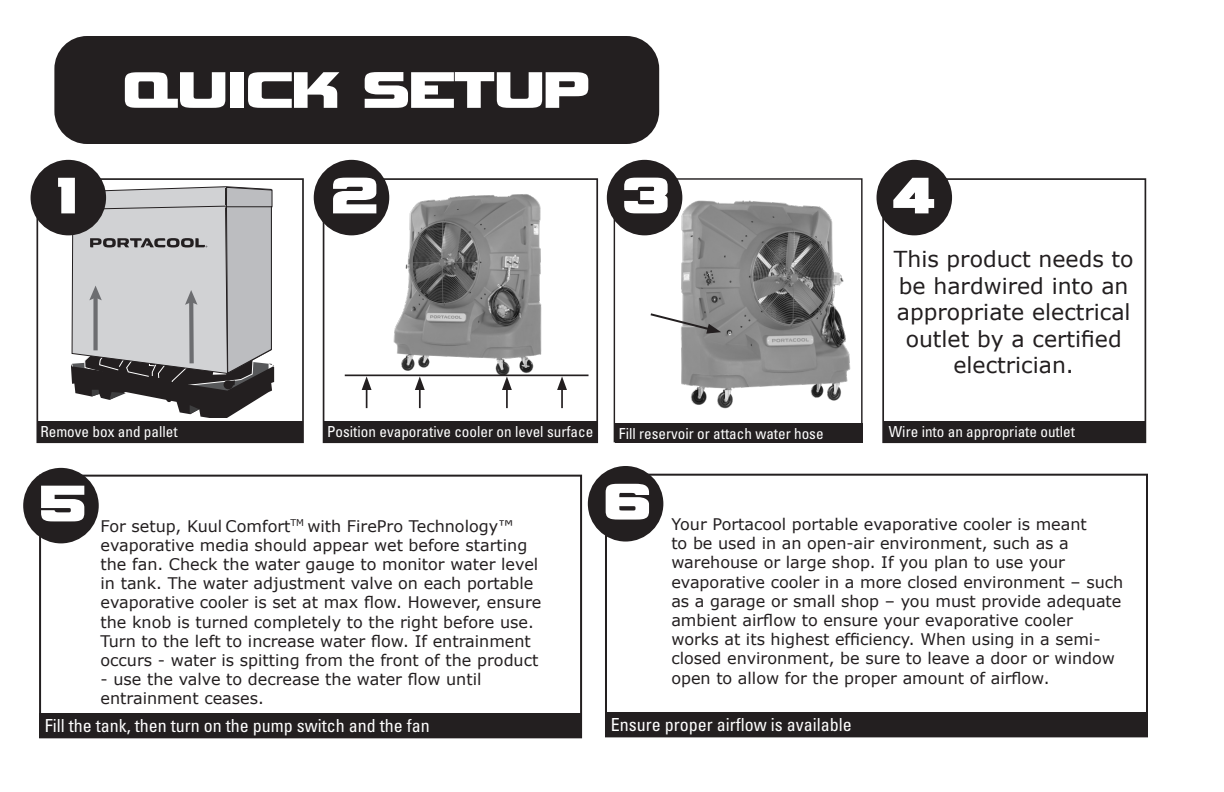
<style>
.page{position:relative;width:1224px;height:792px;background:#fff}
.page>*{position:absolute;margin:0;border:0;box-sizing:border-box;transform-origin:0 0}
.t1{font:72px "Vipnagorgialla";color:#fff}
.t2{font:22px/26.4px "Verdana";color:#231f20;text-align:center}
.t3{font:condensed 18px "Univers";color:#fff}
.t4{font:16px/19.2px "Verdana";color:#231f20}
.t5{font:condensed 15.2px "Univers";color:#fff}
</style>
<div class="page">
<img style="left:663px;top:188px;width:188px;height:221px">
<img style="left:379px;top:183px;width:178px;height:194px">
<div style="left:54px;top:36px;width:605px;height:108px;background:#231f20;border-radius:33px"></div>
<div style="left:36px;top:178px;width:268px;height:265px;border:2px solid #231f20"></div>
<div style="left:314px;top:160px;width:75px;height:75px;background:#231f20;border-radius:50%"></div>
<div style="left:877px;top:160px;width:75px;height:75px;background:#231f20;border-radius:50%"></div>
<div style="left:23px;top:468px;width:76px;height:75px;background:#231f20;border-radius:50%"></div>
<div style="left:38px;top:421px;width:264px;height:21px;background:#231f20"></div>
<div style="left:323px;top:178px;width:275px;height:265px;border:2px solid #231f20"></div>
<div style="left:882px;top:178px;width:264px;height:265px;border:2px solid #231f20"></div>
<div style="left:324px;top:421px;width:273px;height:21px;background:#231f20"></div>
<div style="left:884px;top:421px;width:262px;height:21px;background:#231f20"></div>
<div style="left:615px;top:423px;width:248px;height:19px;background:#231f20"></div>
<hr style="left:345px;top:375px;width:244px;height:1px;background:#231f20">
<hr style="left:419px;top:387px;width:2px;height:21px;background:#231f20">
<svg style="left:415px;top:376px;width:10px;height:14px"></svg>
<svg style="left:362px;top:376px;width:10px;height:32px"></svg>
<hr style="left:506px;top:387px;width:2px;height:21px;background:#231f20">
<svg style="left:502px;top:376px;width:10px;height:14px"></svg>
<hr style="left:561px;top:387px;width:2px;height:21px;background:#231f20">
<svg style="left:557px;top:376px;width:10px;height:14px"></svg>
<svg style="left:71px;top:186px;width:203px;height:232px;background:#aeaeaf"></svg>
<div style="left:31px;top:160px;width:75px;height:75px;background:#231f20;border-radius:50%"></div>
<div style="left:607px;top:160px;width:75px;height:75px;background:#231f20;border-radius:50%"></div>
<svg style="left:650px;top:312px;width:71px;height:22px"></svg>
<div style="left:39px;top:475px;width:543px;height:263px;border:2px solid #231f20"></div>
<div style="left:39px;top:713px;width:542px;height:25px;background:#231f20"></div>
<div style="left:588px;top:466px;width:75px;height:76px;background:#231f20;border-radius:50%"></div>
<div style="left:605px;top:474px;width:543px;height:263px;border:2px solid #231f20"></div>
<div style="left:605px;top:712px;width:542px;height:25px;background:#231f20"></div>
<p class="t1" style="left:124px;top:59px;width:467px">QUICK SETUP</p>
<p class="t1" style="left:48px;top:164px;width:30px">1</p>
<p class="t1" style="left:623px;top:164px;width:49px">3</p>
<p class="t1" style="left:332px;top:164px;width:47px">2</p>
<p class="t1" style="left:892px;top:164px;width:45px">4</p>
<p class="t2" style="left:894px;top:246px;width:241px">This product needs to be hardwired into an appropriate electrical outlet by a certified electrician.</p>
<p class="t5" style="left:40px;top:422px;width:139px">Remove box and pallet</p>
<p class="t5" style="left:327px;top:422px;width:268px">Position evaporative cooler on level surface</p>
<p class="t5" style="left:619px;top:424px;width:206px">Fill reservoir or attach water hose</p>
<p class="t5" style="left:889px;top:422px;width:188px">Wire into an appropriate outlet</p>
<p class="t1" style="left:39px;top:472px;width:48px">5</p>
<p class="t4" style="left:101px;top:516px;width:442px">For setup, Kuul Comfort<sup>TM</sup> with FirePro Technology™ evaporative media should appear wet before starting the fan. Check the water gauge to monitor water level in tank. The water adjustment valve on each portable evaporative cooler is set at max flow. However, ensure the knob is turned completely to the right before use.<br>Turn to the left to increase water flow. If entrainment occurs - water is spitting from the front of the product</p>
<p class="t4" style="left:101px;top:670px;width:382px">- use the valve to decrease the water flow until entrainment ceases.</p>
<p class="t1" style="left:604px;top:470px;width:48px">6</p>
<p class="t4" style="left:671px;top:514px;width:453px">Your Portacool portable evaporative cooler is meant<br>to be used in an open-air environment, such as a warehouse or large shop. If you plan to use your evaporative cooler in a more closed environment – such as a garage or small shop – you must provide adequate ambient airflow to ensure your evaporative cooler works at its highest efficiency. When using in a semi&shy;closed environment, be sure to leave a door or window open to allow for the proper amount of airflow.</p>
<p class="t3" style="left:45px;top:714px;width:386px">Fill the tank, then turn on the pump switch and the fan</p>
<p class="t3" style="left:611px;top:713px;width:242px">Ensure proper airflow is available</p>
</div>
